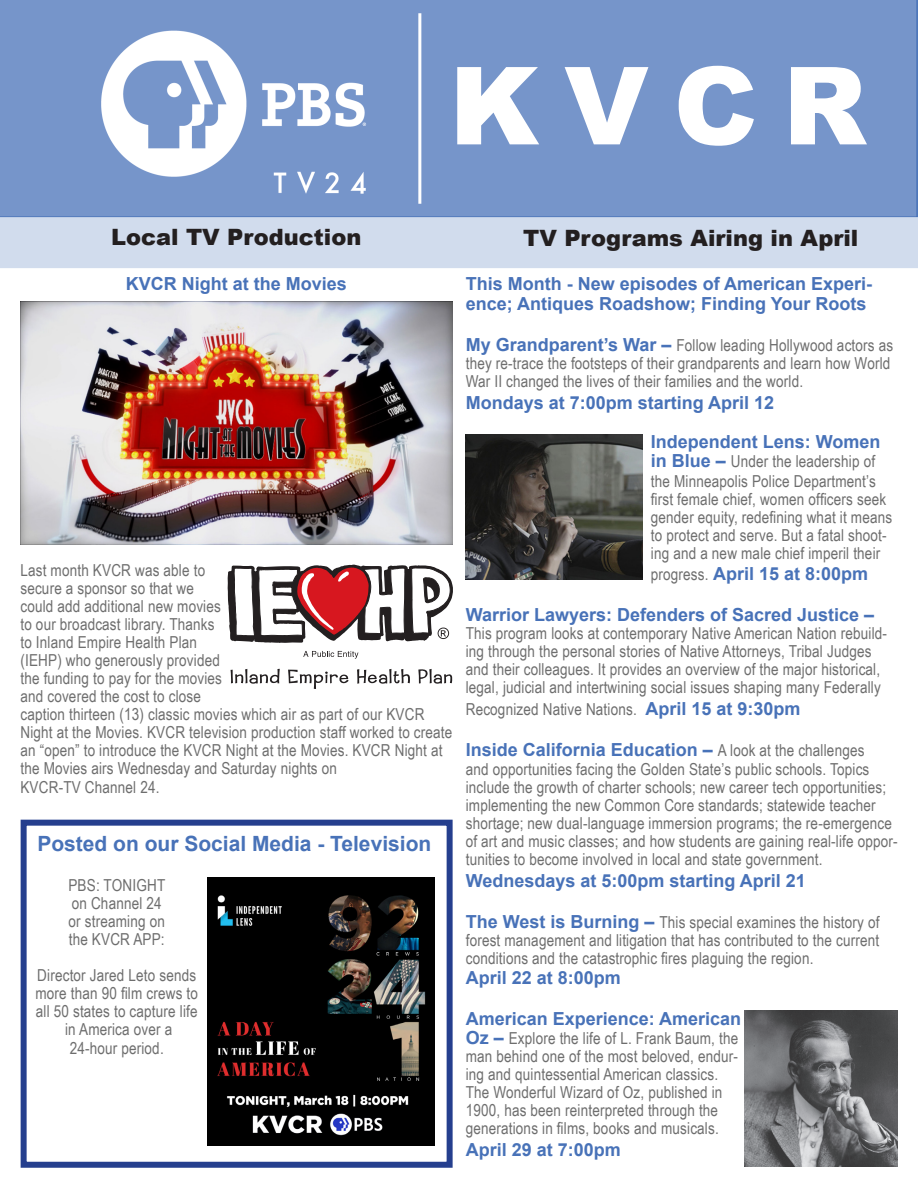
<style>
.page{position:relative;width:918px;height:1188px;background:#fff}
.page>*{position:absolute;margin:0;border:0;box-sizing:border-box;transform-origin:0 0}
.t1{font:900 108px "Arial";color:#fff}
.t2{font:900 22.5px "Arial";color:#231f20}
.t3{font:700 21px "Arial";color:#4872b8}
.t4{font:700 18px/19.5px "Arial";color:#4872b8}
.t5{font:16.5px/18px "Arial Narrow";letter-spacing:.01em;color:#6e6e6e}
.s1{font-family:"Arial";font-weight:700;font-size:18px;color:#4872b8}
.s2{font-family:"Arial Narrow";font-weight:400;font-size:16.5px;color:#6e6e6e}
</style>
<div class="page">
<div style="left:21px;top:820px;width:432px;height:348px;border:6px solid #253f8e"></div>
<div style="left:0;top:0;width:918px;height:217px;background:#7695ca"></div>
<div style="left:0;top:217px;width:918px;height:51px;background:#d1dced"></div>
<img style="left:101px;top:14px;width:348px;height:189px">
<img style="left:744px;top:1011px;width:154px;height:156px">
<img style="left:465px;top:434px;width:178px;height:145px">
<img style="left:208px;top:877px;width:226px;height:268px">
<img style="left:21px;top:302px;width:432px;height:243px">
<svg style="left:227px;top:564px;width:226px;height:125px"></svg>
<p class="t1" style="left:449px;top:27px;width:419px">K V C R</p>
<p class="t2" style="left:111px;top:221px;width:252px">Local TV Production</p>
<p class="t2" style="left:523px;top:221px;width:337px">TV Programs Airing in April</p>
<p class="t4" style="left:126px;top:275px;width:223px">KVCR Night at the Movies</p>
<p class="t5" style="left:20px;top:560px;width:203px">Last month KVCR was able to secure a sponsor so that we could add additional new movies to our broadcast library. Thanks to Inland Empire Health Plan (IEHP) who generously provided the funding to pay for the movies and covered the cost to close</p>
<p class="t5" style="left:20px;top:704px;width:433px">caption thirteen (13) classic movies which air as part of our KVCR Night at the Movies. KVCR television production staff worked to create an “open” to introduce the KVCR Night at the Movies. KVCR Night at the Movies airs Wednesday and Saturday nights on</p>
<p class="t5" style="left:20px;top:778px;width:141px">KVCR-TV Channel 24.</p>
<p class="t3" style="left:37px;top:829px;width:396px">Posted on our Social Media - Television</p>
<p class="t5" style="left:68px;top:875px;width:98px">PBS: TONIGHT</p>
<p class="t5" style="left:72px;top:893px;width:91px">on Channel 24</p>
<p class="t5" style="left:69px;top:911px;width:98px">or streaming on</p>
<p class="t5" style="left:69px;top:929px;width:97px">the KVCR APP:</p>
<p class="t5" style="left:35px;top:965px;width:164px;text-align:justify">Director Jared Leto sends more than 90 film crews to all 50 states to capture life</p>
<p class="t5" style="left:65px;top:1019px;width:109px">in America over a</p>
<p class="t5" style="left:70px;top:1039px;width:96px">24-hour period.</p>
<p class="t4" style="left:466px;top:275px;width:408px">This Month - New episodes of American Experi&shy;ence; Antiques Roadshow; Finding Your Roots</p>
<p class="t5" style="left:466px;top:336px;width:429px"><span class="s1">My Grandparent’s War –</span> Follow leading Hollywood actors as they re-trace the footsteps of their grandparents and learn how World<br>War II changed the lives of their families and the world.</p>
<p class="t4" style="left:466px;top:393px;width:310px">Mondays at 7:00pm starting April 12</p>
<p class="t4" style="left:651px;top:432px;width:231px">Independent Lens: Women</p>
<p class="t5" style="left:651px;top:451px;width:226px;line-height:19.5px"><span class="s1">in Blue –</span> Under the leadership of the Minneapolis Police Department’s</p>
<p class="t5" style="left:651px;top:489px;width:243px">first female chief, women officers seek gender equity, redefining what it means to protect and serve. But a fatal shoot&shy;ing and a new male chief imperil their</p>
<p class="t4" style="left:651px;top:564px;width:219px"><span class="s2">progress.</span> April 15 at 8:00pm</p>
<p class="t4" style="left:466px;top:605px;width:410px">Warrior Lawyers: Defenders of Sacred Justice –</p>
<p class="t5" style="left:466px;top:624px;width:423px">This program looks at contemporary Native American Nation rebuild&shy;ing through the personal stories of Native Attorneys, Tribal Judges and their colleagues. It provides an overview of the major historical, legal, judicial and intertwining social issues shaping many Federally</p>
<p class="t5" style="left:466px;top:699px;width:336px">Recognized Native Nations. <span class="s1">April 15 at 9:30pm</span></p>
<p class="t4" style="left:466px;top:740px;width:400px">Inside California Education – <span class="s2">A look at the challenges</span></p>
<p class="t5" style="left:466px;top:760px;width:434px">and opportunities facing the Golden State’s public schools. Topics include the growth of charter schools; new career tech opportunities; implementing the new Common Core standards; statewide teacher shortage; new dual-language immersion programs; the re-emergence of art and music classes; and how students are gaining real-life oppor&shy;tunities to become involved in local and state government.</p>
<p class="t4" style="left:466px;top:871px;width:342px">Wednesdays at 5:00pm starting April 21</p>
<p class="t5" style="left:466px;top:913px;width:415px;text-align:justify"><span class="s1">The West is Burning –</span> This special examines the history of forest management and litigation that has contributed to the current conditions and the catastrophic fires plaguing the region.</p>
<p class="t4" style="left:466px;top:968px;width:157px">April 22 at 8:00pm</p>
<p class="t4" style="left:466px;top:1009px;width:277px">American Experience: American</p>
<p class="t5" style="left:466px;top:1029px;width:274px"><span class="s1">Oz –</span> Explore the life of L. Frank Baum, the man behind one of the most beloved, endur&shy;ing and quintessential American classics.<br>The Wonderful Wizard of Oz, published in 1900, has been reinterpreted through the generations in films, books and musicals.</p>
<p class="t4" style="left:466px;top:1140px;width:157px">April 29 at 7:00pm</p>
</div>
